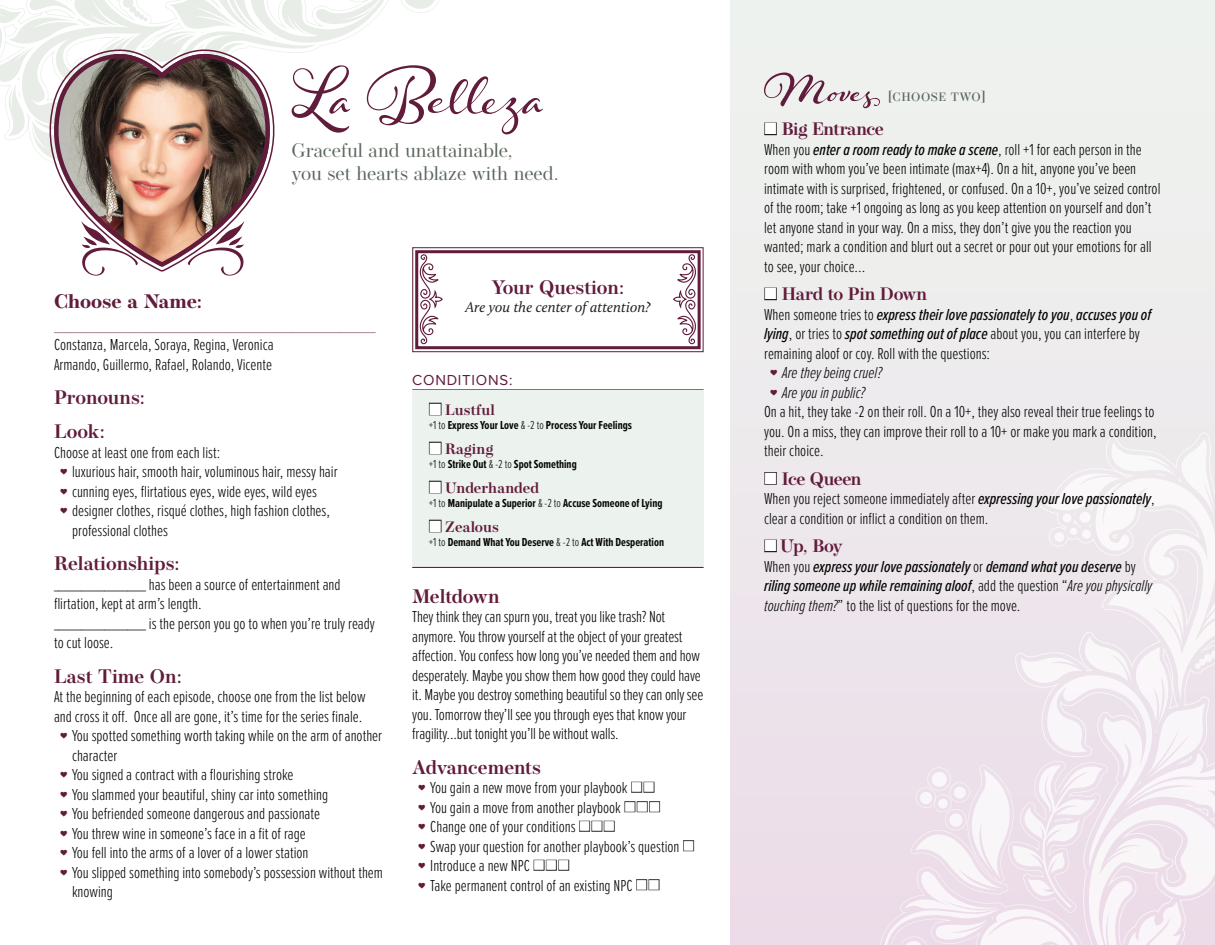
<style>
.page{position:relative;width:1215px;height:945px;background:#fff}
.page>*{position:absolute;margin:0;border:0;box-sizing:border-box;transform-origin:0 0}
.t1{font:90px "Hummingbird";letter-spacing:.03em;color:#611b3b}
.t2{font:700 54px "Hummingbird";letter-spacing:.005em;color:#611b3b}
.t3{font:600 19.5px/34.3px "Operetta 8";color:#611b3b}
.t4{font:19.5px/22.5px "Operetta 12";color:#5a675d}
.t5{font:700 19.5px "Operetta 8";color:#611b3b}
.t6{font:600 19.5px "Operetta 8";letter-spacing:-.02em;color:#611b3b}
.t7{font:600 18px "Operetta 8";letter-spacing:-.025em;color:#611b3b}
.t8{font:300 16.5px/19.5px "Proxima Nova Ex Cn";color:#040503}
.t9{font:italic 500 16.5px/19.5px "Proxima Nova Ex Cn";color:#040503}
.t10{font:italic 300 16.5px "Proxima Nova Ex Cn";color:#040503}
.t11{font:600 15px "Operetta 8";letter-spacing:.01em;color:#611b3b}
.t12{font:italic 15px "Calluna";color:#231f20}
.t13{font:15px "Proxima Nova";letter-spacing:.05em;color:#611b3b}
.t14{font:700 12px "Proxima Nova Ex Cn";color:#040503}
.t15{font:500 12px "Operetta 8";letter-spacing:.05em;color:#5a675d}
.s1{font-family:"Proxima Nova";font-weight:400;font-size:19.5px;color:#231f20}
.s2{font-weight:500;font-style:italic}
.s3{font-weight:300;font-style:normal}
.s4{font-weight:300}
.s5{color:#231f20}
</style>
<div class="page">
<div style="left:731px;top:0;width:484px;height:945px;background:linear-gradient(to right,#ede9ec,#eef1ee)"></div>
<svg style="left:878px;top:438px;width:137px;height:507px;background:#ede5ec"></svg>
<svg style="left:1015px;top:419px;width:200px;height:526px;fill:#ede9ec"></svg>
<svg style="left:0;top:0;width:439px;height:140px"></svg>
<svg style="left:223px;top:273px;width:15px;height:3px"></svg>
<svg style="left:88px;top:273px;width:15px;height:3px"></svg>
<svg style="left:27px;top:47px;width:268px;height:226px"></svg>
<svg style="left:30px;top:50px;width:258px;height:220px"></svg>
<svg style="left:412px;top:247px;width:292px;height:106px"></svg>
<div style="left:415px;top:250px;width:286px;height:99px;border:3px solid #611b3b"></div>
<hr style="left:412px;top:389px;width:292px;height:2px;background:#611b3b">
<div style="left:412px;top:391px;width:292px;height:32px;background:#ecf2ed"></div>
<div style="left:412px;top:419px;width:292px;height:30px;background:#ecf2ed"></div>
<div style="left:412px;top:430px;width:292px;height:32px;background:#ecf2ed"></div>
<div style="left:412px;top:458px;width:292px;height:30px;background:#ecf2ed"></div>
<div style="left:412px;top:469px;width:292px;height:32px;background:#ecf2ed"></div>
<div style="left:412px;top:497px;width:292px;height:30px;background:#ecf2ed"></div>
<div style="left:412px;top:508px;width:292px;height:32px;background:#ecf2ed"></div>
<div style="left:412px;top:536px;width:292px;height:30px;background:#ecf2ed"></div>
<hr style="left:412px;top:567px;width:292px;height:1px;background:#611b3b">
<h1 class="t1" style="left:292px;top:29px;width:253px">La Belleza</h1>
<h2 class="t2" style="left:764px;top:50px;width:112px">Moves</h2>
<p class="t15" style="left:888px;top:90px;width:100px">[CHOOSE TWO]</p>
<p class="t7" style="left:764px;top:118px;width:121px"><span class="s1">■</span> Big Entrance</p>
<p class="t8" style="left:764px;top:139px;width:398px">When you <span class="s2">enter a room ready to make a scene</span>, roll +1 for each person in the room with whom you’ve been intimate (max+4). On a hit, anyone you’ve been intimate with is surprised, frightened, or confused. On a 10+, you’ve seized control of the room; take +1 ongoing as long as you keep attention on yourself and don’t let anyone stand in your way. On a miss, they don’t give you the reaction you wanted; mark a condition and blurt out a secret or pour out your emotions for all to see, your choice...</p>
<p class="t7" style="left:764px;top:283px;width:165px"><span class="s1">■</span> Hard to Pin Down</p>
<p class="t9" style="left:764px;top:304px;width:389px"><span class="s3">When someone tries to</span> express their love passionately to you<span class="s3">,</span> accuses you of</p>
<p class="t8" style="left:764px;top:323px;width:377px"><span class="s2">lying</span>, or tries to <span class="s2">spot something out of place</span> about you, you can interfere by</p>
<p class="t8" style="left:764px;top:343px;width:228px">remaining aloof or coy. Roll with the questions:</p>
<p class="t10" style="left:770px;top:361px;width:114px"><sup>ͪ</sup> Are they being cruel?</p>
<p class="t10" style="left:770px;top:380px;width:97px"><sup>ͪ</sup> Are you in public?</p>
<p class="t8" style="left:764px;top:401px;width:392px">On a hit, they take -2 on their roll. On a 10+, they also reveal their true feelings to</p>
<p class="t8" style="left:764px;top:421px;width:394px">you. On a miss, they can improve their roll to a 10+ or make you mark a condition,</p>
<p class="t8" style="left:764px;top:440px;width:61px">their choice.</p>
<p class="t7" style="left:764px;top:468px;width:99px"><span class="s1">■</span> Ice Queen</p>
<p class="t8" style="left:764px;top:488px;width:392px">When you reject someone immediately after <span class="s2">expressing your love passionately</span>, clear a condition or inflict a condition on them.</p>
<p class="t7" style="left:764px;top:535px;width:80px"><span class="s1">■</span> Up, Boy</p>
<p class="t9" style="left:764px;top:556px;width:390px"><span class="s3">When you</span> express your love passionately <span class="s3">or</span> demand what you deserve <span class="s3">by </span>riling someone up while remaining aloof<span class="s3">, add the question “</span><span class="s4">Are you physically touching them?</span><span class="s3">” to the list of questions for the move.</span></p>
<p class="t4" style="left:292px;top:139px;width:269px">Graceful and unattainable,<br>you set hearts ablaze with need.</p>
<p class="t3" style="left:492px;top:270px;width:134px">Your Question:</p>
<p class="t12" style="left:465px;top:298px;width:186px">Are you the center of attention?</p>
<p class="t5" style="left:54px;top:290px;width:150px">Choose a Name:</p>
<p class="t3" style="left:54px;top:307px;width:323px">___________________________</p>
<p class="t8" style="left:54px;top:334px;width:221px">Constanza, Marcela, Soraya, Regina, Veronica<br>Armando, Guillermo, Rafael, Rolando, Vicente</p>
<p class="t3" style="left:54px;top:380px;width:92px">Pronouns:<br>Look:</p>
<p class="t8" style="left:54px;top:442px;width:168px">Choose at least one from each list:</p>
<p class="t8" style="left:60px;top:461px;width:279px"><sup>ͪ</sup> luxurious hair, smooth hair, voluminous hair, messy hair</p>
<p class="t8" style="left:60px;top:481px;width:259px"><sup>ͪ</sup> cunning eyes, flirtatious eyes, wide eyes, wild eyes</p>
<p class="t8" style="left:60px;top:500px;width:272px"><sup>ͪ</sup> designer clothes, risqué clothes, high fashion clothes,</p>
<p class="t8" style="left:72px;top:520px;width:97px">professional clothes</p>
<p class="t3" style="left:54px;top:546px;width:127px">Relationships:</p>
<p class="t8" style="left:54px;top:574px;width:322px">____________________ has been a source of entertainment and flirtation, kept at arm’s length.<br>____________________ is the person you go to when you’re truly ready to cut loose.</p>
<p class="t3" style="left:54px;top:659px;width:129px">Last Time On:</p>
<p class="t8" style="left:54px;top:686px;width:313px">At the beginning of each episode, choose one from the list below</p>
<p class="t8" style="left:54px;top:706px;width:310px">and cross it off. Once all are gone, it’s time for the series finale.</p>
<p class="t8" style="left:60px;top:725px;width:324px"><sup>ͪ</sup> You spotted something worth taking while on the arm of another</p>
<p class="t8" style="left:72px;top:745px;width:47px">character</p>
<p class="t8" style="left:60px;top:764px;width:235px"><sup>ͪ</sup> You signed a contract with a flourishing stroke</p>
<p class="t8" style="left:60px;top:784px;width:270px"><sup>ͪ</sup> You slammed your beautiful, shiny car into something</p>
<p class="t8" style="left:60px;top:803px;width:262px"><sup>ͪ</sup> You befriended someone dangerous and passionate</p>
<p class="t8" style="left:60px;top:823px;width:247px"><sup>ͪ</sup> You threw wine in someone’s face in a fit of rage</p>
<p class="t8" style="left:60px;top:842px;width:250px"><sup>ͪ</sup> You fell into the arms of a lover of a lower station</p>
<p class="t8" style="left:60px;top:862px;width:324px"><sup>ͪ</sup> You slipped something into somebody’s possession without them</p>
<p class="t8" style="left:72px;top:881px;width:42px">knowing</p>
<p class="t13" style="left:412px;top:369px;width:102px">CONDITIONS:</p>
<p class="t11" style="left:429px;top:401px;width:68px"><span class="s1">■</span> Lustful</p>
<p class="t14" style="left:429px;top:416px;width:205px"><span class="s4">+1 to</span> Express Your Love <span class="s4">&amp; -2 to</span> Process Your Feelings</p>
<p class="t11" style="left:429px;top:440px;width:66px"><span class="s1">■</span> Raging</p>
<p class="t14" style="left:429px;top:455px;width:150px"><span class="s4">+1 to</span> Strike Out <span class="s4">&amp; -2 to</span> Spot Something</p>
<p class="t11" style="left:429px;top:479px;width:112px"><span class="s1">■</span> Underhanded</p>
<p class="t14" style="left:429px;top:494px;width:235px"><span class="s4">+1 to</span> Manipulate a Superior <span class="s4">&amp; -2 to</span> Accuse Someone of Lying</p>
<p class="t11" style="left:429px;top:518px;width:72px"><span class="s1">■</span> Zealous</p>
<p class="t14" style="left:429px;top:533px;width:237px"><span class="s4">+1 to</span> Demand What You Deserve <span class="s4">&amp; -2 to</span> Act With Desperation</p>
<p class="t6" style="left:412px;top:585px;width:89px">Meltdown</p>
<p class="t8" style="left:412px;top:606px;width:293px">They think they can spurn you, treat you like trash? Not anymore. You throw yourself at the object of your greatest affection. You confess how long you’ve needed them and how desperately. Maybe you show them how good they could have it. Maybe you destroy something beautiful so they can only see you. Tomorrow they’ll see you through eyes that know your fragility...but tonight you’ll be without walls.</p>
<p class="t3" style="left:412px;top:750px;width:130px">Advancements</p>
<p class="t8" style="left:418px;top:777px;width:278px"><sup>ͪ</sup> You gain a new move from your playbook <span class="s5">■■<br></span><sup>ͪ</sup> You gain a move from another playbook <span class="s5">■■■<br></span><sup>ͪ</sup> Change one of your conditions <span class="s5">■■■<br></span><sup>ͪ</sup> Swap your question for another playbook’s question <span class="s5">■ </span><sup>ͪ</sup> Introduce a new NPC <span class="s5">■■■<br></span><sup>ͪ</sup> Take permanent control of an existing NPC <span class="s5">■■</span></p>
</div>
